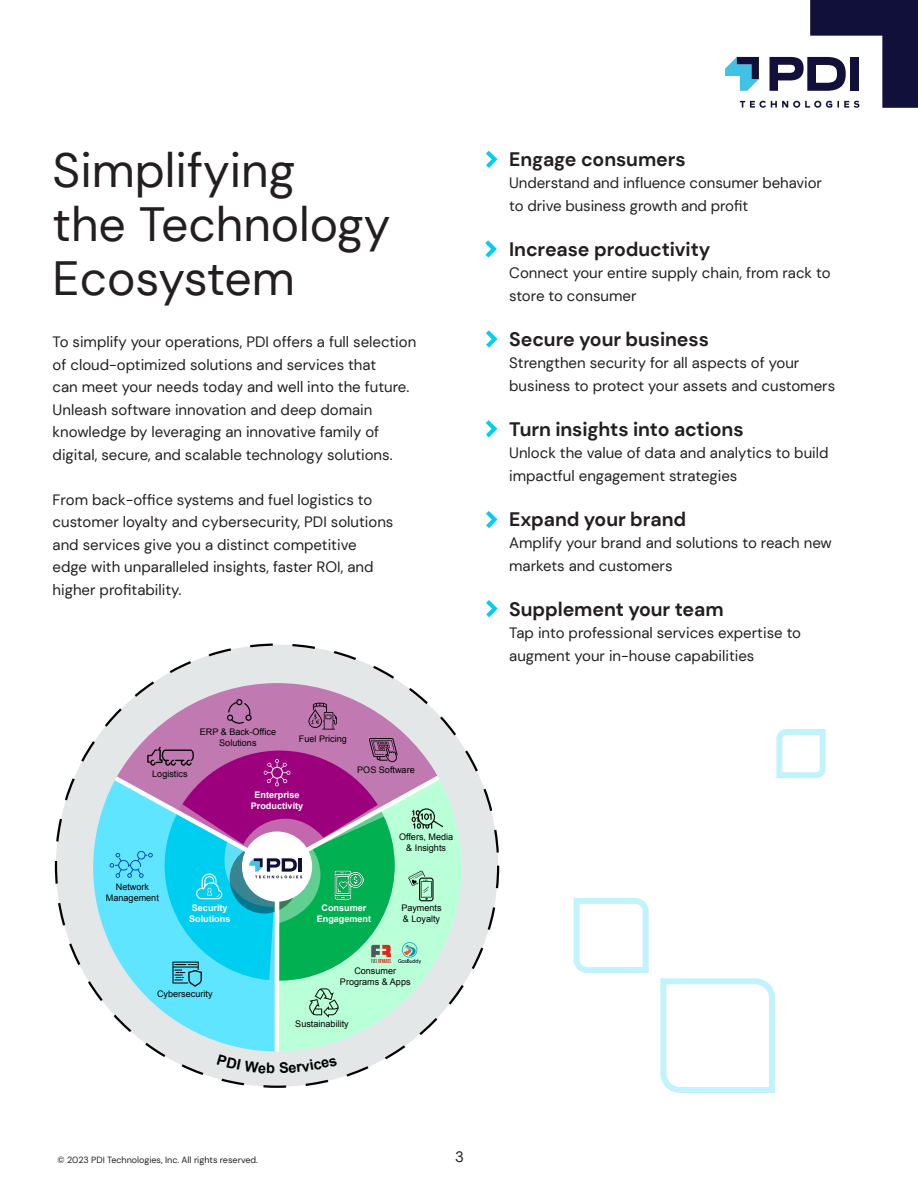
<style>
.page{position:relative;width:918px;height:1188px;background:#fff}
.page>*{position:absolute;margin:0;border:0;box-sizing:border-box;transform-origin:0 0}
.t1{font:48px/54px "DM Sans";color:#231f20}
.t2{font:700 19.5px "DM Sans";letter-spacing:-.005em;color:#231f20}
.t3{font:15px/22.5px "DM Sans";color:#231f20}
.t4{font:9.15px/10.9px "Arial";color:#000;text-align:center}
.t5{font:700 9.15px/10.9px "Arial";color:#fff;text-align:center}
.t6{font:9px "DM Sans";color:#231f20}
</style>
<div class="page">
<div style="left:56px;top:645px;width:442px;height:442px;background:#e4e7e7;border-radius:50%"></div>
<svg style="left:116px;top:682px;width:322px;height:56px;fill:#c179b1"></svg>
<svg style="left:93px;top:790px;width:182px;height:262px"></svg>
<svg style="left:279px;top:791px;width:184px;height:261px"></svg>
<hr style="left:275px;top:867px;width:4px;height:185px;background:#fff">
<svg style="left:308px;top:703px;width:29px;height:27px"></svg>
<svg style="left:227px;top:699px;width:25px;height:25px"></svg>
<svg style="left:110px;top:738px;width:335px;height:280px;background:#7cb2bf"></svg>
<svg style="left:486px;top:151px;width:11px;height:17px"></svg>
<svg style="left:485px;top:240px;width:12px;height:18px"></svg>
<svg style="left:486px;top:330px;width:12px;height:18px"></svg>
<svg style="left:486px;top:420px;width:11px;height:17px"></svg>
<svg style="left:486px;top:511px;width:12px;height:17px"></svg>
<svg style="left:486px;top:600px;width:12px;height:17px"></svg>
<svg style="left:574px;top:898px;width:75px;height:75px"></svg>
<svg style="left:660px;top:978px;width:115px;height:115px"></svg>
<svg style="left:776px;top:729px;width:50px;height:49px"></svg>
<svg style="left:725px;top:0;width:193px;height:108px"></svg>
<h1 class="t1" style="left:53px;top:143px;width:339px">Simplifying<br>the Technology<br>Ecosystem</h1>
<p class="t3" style="left:53px;top:331px;width:365px">To simplify your operations, PDI offers a full selection of cloud-optimized solutions and services that<br>can meet your needs today and well into the future.<br>Unleash software innovation and deep domain knowledge by leveraging an innovative family of digital, secure, and scalable technology solutions.</p>
<p class="t3" style="left:53px;top:488px;width:342px">From back-office systems and fuel logistics to customer loyalty and cybersecurity, PDI solutions and services give you a distinct competitive edge with unparalleled insights, faster ROI, and higher profitability.</p>
<p class="t4" style="left:152px;top:769px;width:37px">Logistics</p>
<p class="t4" style="left:200px;top:727px;width:78px">ERP &amp; Back-Office<br>Solutions</p>
<p class="t4" style="left:299px;top:733px;width:49px">Fuel Pricing</p>
<p class="t5" style="left:251px;top:790px;width:54px">Enterprise<br>Productivity</p>
<p class="t4" style="left:357px;top:764px;width:59px">POS Software</p>
<p class="t4" style="left:399px;top:831px;width:56px">Offers, Media &amp; Insights</p>
<p class="t4" style="left:106px;top:881px;width:54px">Network<br>Management</p>
<p class="t5" style="left:189px;top:903px;width:43px">Security<br>Solutions</p>
<p class="t5" style="left:317px;top:903px;width:56px">Consumer<br>Engagement</p>
<p class="t4" style="left:401px;top:902px;width:42px;text-align:left">Payments &amp; Loyalty</p>
<p class="t4" style="left:340px;top:966px;width:72px">Consumer<br>Programs &amp; Apps</p>
<p class="t4" style="left:157px;top:988px;width:57px">Cybersecurity</p>
<p class="t4" style="left:295px;top:1019px;width:55px">Sustainability</p>
<h2 class="t2" style="left:509px;top:147px;width:178px">Engage consumers</h2>
<p class="t3" style="left:509px;top:172px;width:314px">Understand and influence consumer behavior to drive business growth and profit</p>
<h2 class="t2" style="left:509px;top:237px;width:203px">Increase productivity</h2>
<p class="t3" style="left:509px;top:262px;width:323px">Connect your entire supply chain, from rack to store to consumer</p>
<h2 class="t2" style="left:509px;top:327px;width:201px">Secure your business</h2>
<p class="t3" style="left:509px;top:352px;width:327px">Strengthen security for all aspects of your business to protect your assets and customers</p>
<h2 class="t2" style="left:509px;top:417px;width:236px">Turn insights into actions</h2>
<p class="t3" style="left:509px;top:442px;width:321px">Unlock the value of data and analytics to build impactful engagement strategies</p>
<h2 class="t2" style="left:509px;top:507px;width:178px">Expand your brand</h2>
<p class="t3" style="left:509px;top:532px;width:324px">Amplify your brand and solutions to reach new markets and customers</p>
<h2 class="t2" style="left:509px;top:597px;width:216px">Supplement your team</h2>
<p class="t3" style="left:509px;top:622px;width:293px">Tap into professional services expertise to augment your in-house capabilities</p>
<p class="t6" style="left:58px;top:1154px;width:202px">© 2023 PDI Technologies, Inc. All rights reserved.</p>
<p class="t3" style="left:455px;top:1146px;width:10px">3</p>
</div>
